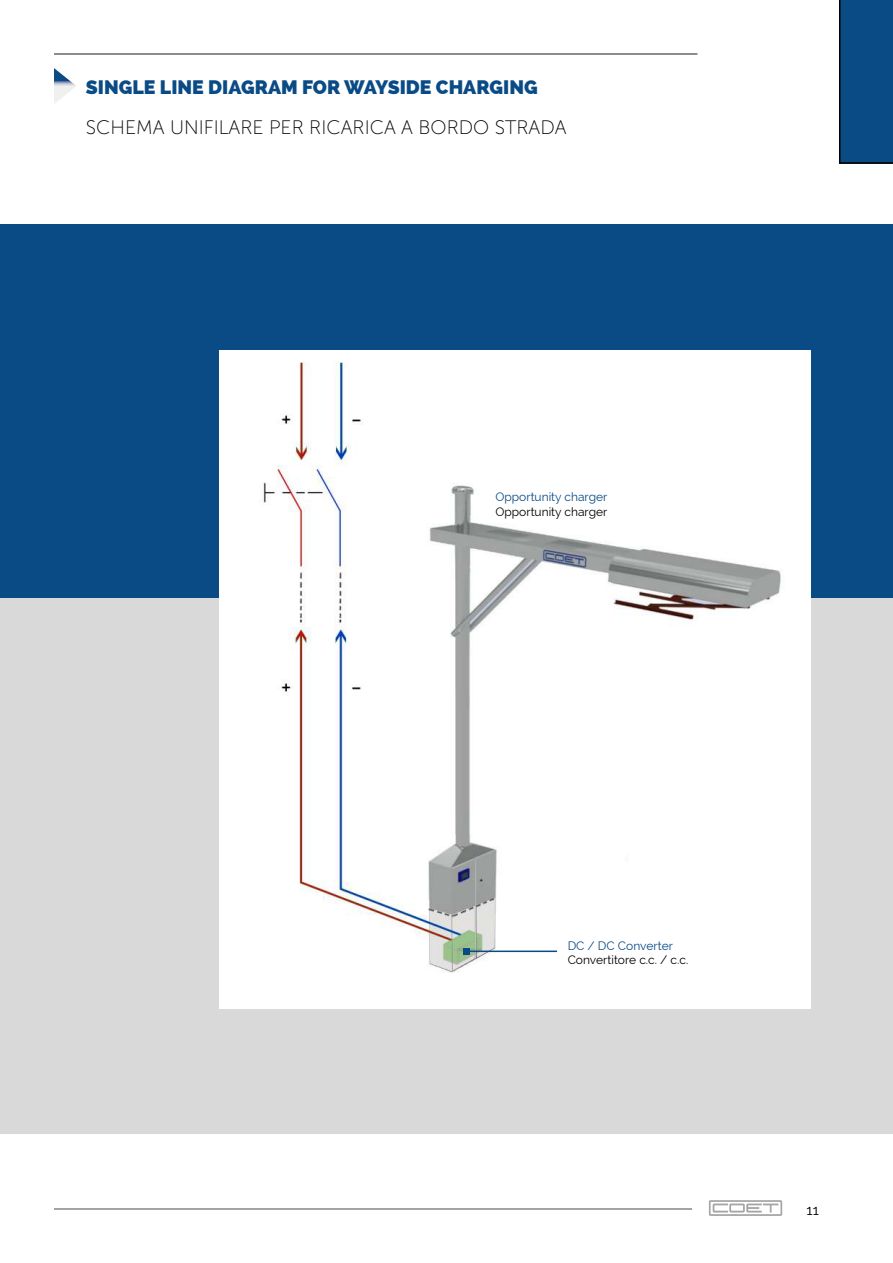
<style>
.page{position:relative;width:893px;height:1263px;background:#fff}
.page>*{position:absolute;margin:0;border:0;box-sizing:border-box;transform-origin:0 0}
.t1{font:19.5px "Museo Sans 100";color:#000}
.t2{font:800 19.5px "Raleway";color:#0a4b86}
.t3{font:14.25px "Raleway";color:#000}
.t4{font:12px "Raleway";color:#000}
.t5{font:12px "Raleway";color:#0a4b86}
</style>
<div class="page">
<div style="left:0;top:390px;width:893px;height:743px;background:#d9d9d9"></div>
<div style="left:0;top:224px;width:893px;height:374px;background:#0a4b86"></div>
<hr style="left:54px;top:1208px;width:638px;height:2px;background:#868686">
<img style="left:709px;top:1200px;width:74px;height:16px">
<hr style="left:54px;top:53px;width:643px;height:2px;background:#868686">
<svg style="left:54px;top:68px;width:22px;height:36px"></svg>
<div style="left:839px;top:0;width:54px;height:164px;background:#0a4b86"></div>
<img style="left:220px;top:350px;width:590px;height:658px">
<hr style="left:466px;top:950px;width:91px;height:2px;background:#0a4b86">
<svg style="left:463px;top:948px;width:6px;height:6px"></svg>
<h1 class="t2" style="left:86px;top:76px;width:453px">SINGLE LINE DIAGRAM FOR WAYSIDE CHARGING</h1>
<h1 class="t1" style="left:86px;top:117px;width:482px">SCHEMA UNIFILARE PER RICARICA A BORDO STRADA</h1>
<p class="t5" style="left:495px;top:490px;width:114px">Opportunity charger</p>
<p class="t4" style="left:495px;top:504px;width:114px">Opportunity charger</p>
<p class="t5" style="left:568px;top:939px;width:107px">DC / DC Converter</p>
<p class="t4" style="left:568px;top:953px;width:122px">Convertitore c.c. / c.c.</p>
<p class="t3" style="left:807px;top:1202px;width:14px">11</p>
</div>
